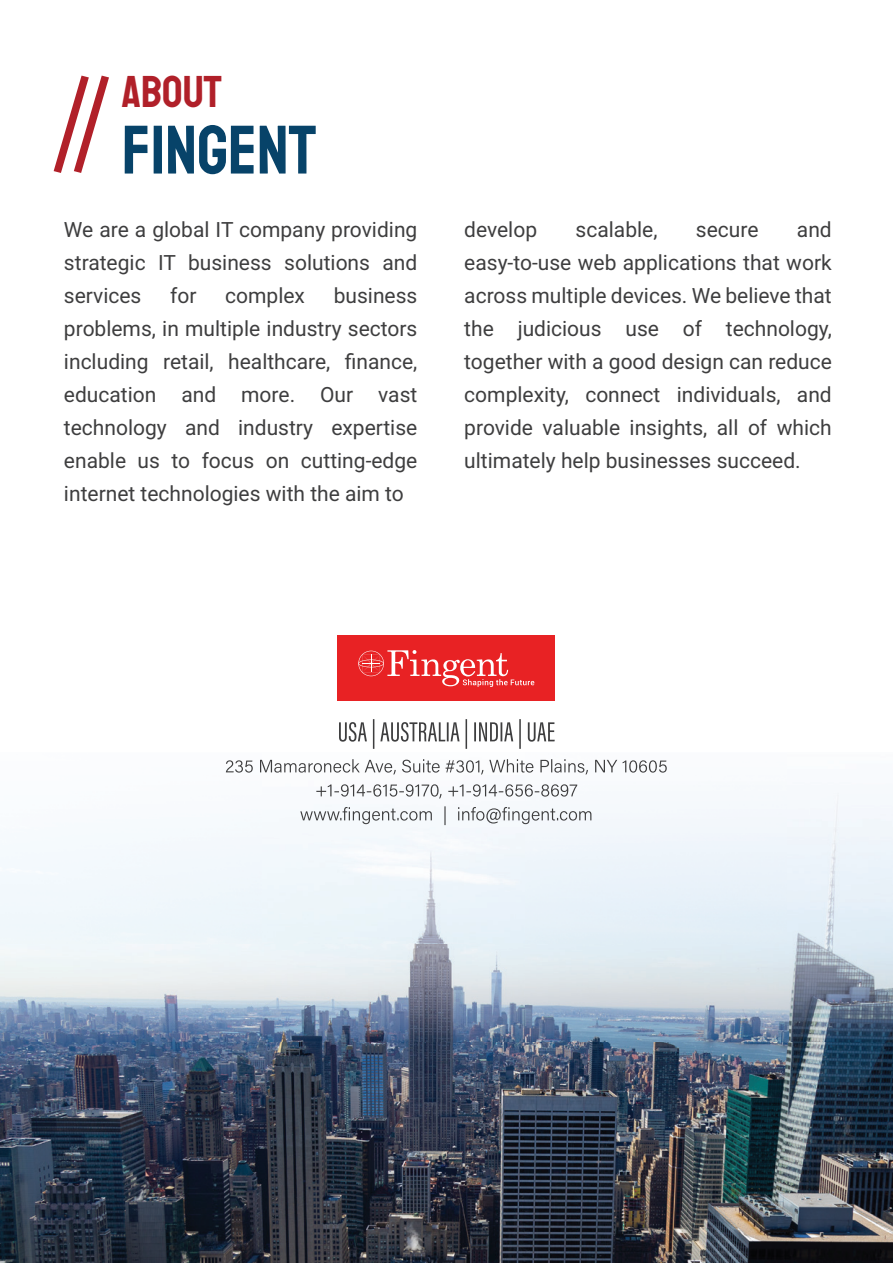
<style>
.page{position:relative;width:893px;height:1263px;background:#fff}
.page>*{position:absolute;margin:0;border:0;box-sizing:border-box;transform-origin:0 0}
.t1{font:68.7px "Staatliches";color:#074369}
.t2{font:45.15px "Staatliches";color:#b02029}
.t3{font:21px/33px "Roboto";color:#3e3e3f;text-align:justify}
</style>
<div class="page">
<img style="left:0;top:771px;width:893px;height:492px">
<svg style="left:339px;top:719px;width:216px;height:30px"></svg>
<svg style="left:226px;top:759px;width:441px;height:15px"></svg>
<svg style="left:316px;top:784px;width:261px;height:14px"></svg>
<svg style="left:300px;top:806px;width:291px;height:19px"></svg>
<div style="left:338px;top:636px;width:217px;height:65px;background:#e82224"></div>
<svg style="left:358px;top:650px;width:176px;height:37px"></svg>
<svg style="left:54px;top:76px;width:55px;height:97px"></svg>
<h2 class="t2" style="left:122px;top:61px;width:102px">ABOUT</h2>
<h1 class="t1" style="left:122px;top:104px;width:196px">FINGENT</h1>
<p class="t3" style="left:64px;top:212px;width:355px">We are a global IT company providing strategic IT business solutions and services</p>
<p class="t3" style="left:170px;top:278px;width:28px">for</p>
<p class="t3" style="left:225px;top:278px;width:81px">complex</p>
<p class="t3" style="left:64px;top:278px;width:355px;text-indent:270px">business problems, in multiple industry sectors including retail, healthcare, finance, education and more. Our vast technology and industry expertise enable us to focus on cutting-edge internet technologies with the aim to</p>
<p class="t3" style="left:464px;top:212px;width:369px;text-indent:333px">and easy-to-use web applications that work across multiple devices. We believe that the judicious use of technology, together with a good design can reduce complexity, connect individuals, and provide valuable insights, all of which ultimately help businesses succeed.</p>
<p class="t3" style="left:464px;top:212px;width:74px">develop</p>
<p class="t3" style="left:576px;top:212px;width:83px">scalable,</p>
<p class="t3" style="left:696px;top:212px;width:64px">secure</p>
</div>
